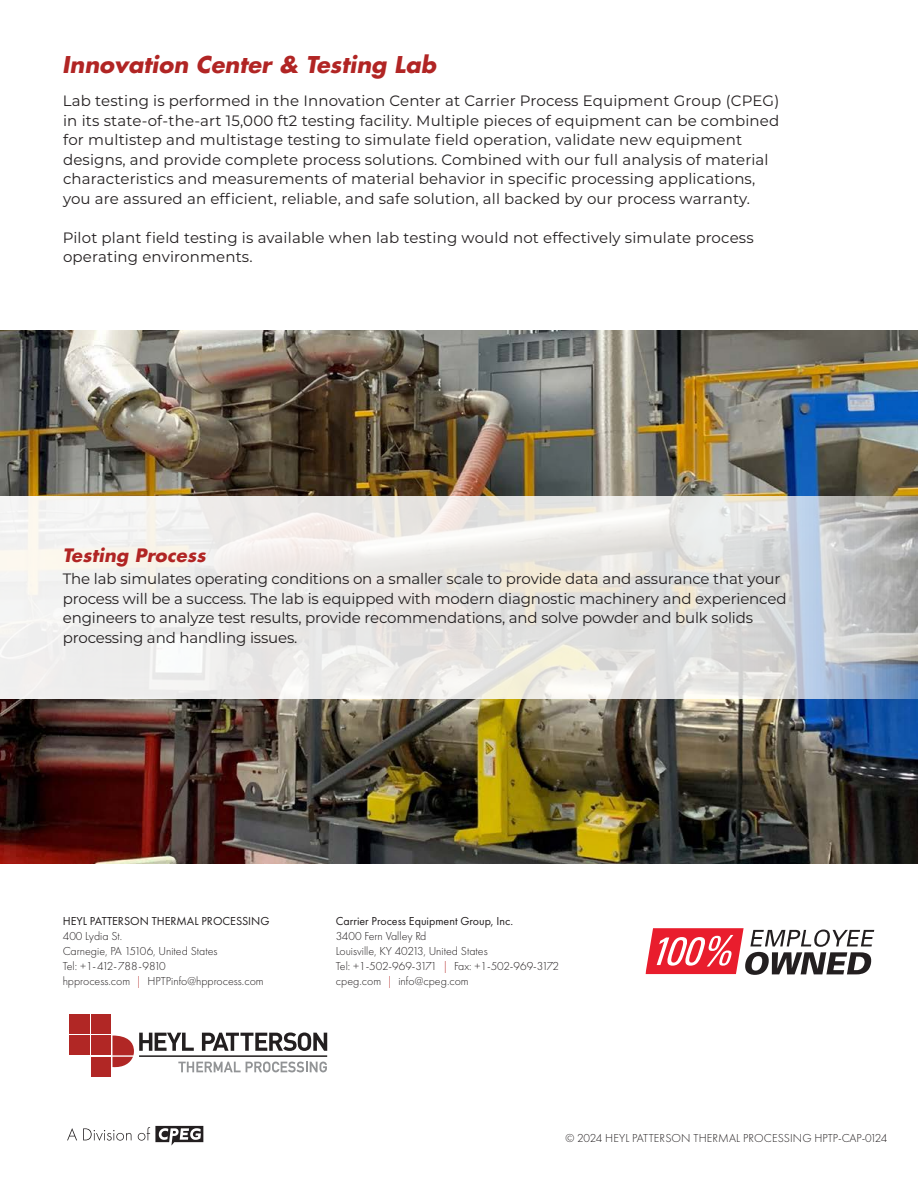
<style>
.page{position:relative;width:918px;height:1188px;background:#fff}
.page>*{position:absolute;margin:0;border:0;box-sizing:border-box;transform-origin:0 0}
.t1{font:italic 700 22.5px "Futura Std";color:#b12524}
.t2{font:italic 700 18px "Futura Std";letter-spacing:.01em;color:#b12524}
.t3{font:15px/19.5px "Montserrat";letter-spacing:.01em;color:#231f20}
.t4{font:15px/19.5px "Montserrat";letter-spacing:-.01em;color:#231f20}
.t5{font:300 12px/15px "Futura PT";color:#231f20}
.t6{font:12px "Futura PT";color:#231f20}
.s1{color:#b12524}
</style>
<div class="page">
<img style="left:0;top:330px;width:918px;height:534px">
<svg style="left:0;top:496px;width:918px;height:203px"></svg>
<svg style="left:645px;top:928px;width:230px;height:47px"></svg>
<div style="left:69px;top:1015px;width:21px;height:19px;background:#b12725"></div>
<div style="left:91px;top:1015px;width:20px;height:19px;background:#b12725"></div>
<div style="left:69px;top:1035px;width:21px;height:20px;background:#b12725"></div>
<div style="left:91px;top:1035px;width:20px;height:20px;background:#b12725"></div>
<div style="left:91px;top:1057px;width:20px;height:20px;background:#b12725"></div>
<svg style="left:112px;top:1033px;width:215px;height:39px"></svg>
<svg style="left:67px;top:1128px;width:10px;height:12px"></svg>
<svg style="left:83px;top:1128px;width:48px;height:13px"></svg>
<svg style="left:138px;top:1126px;width:65px;height:20px"></svg>
<h1 class="t1" style="left:62px;top:49px;width:375px">Innovation Center &amp; Testing Lab</h1>
<p class="t3" style="left:63px;top:91px;width:718px">Lab testing is performed in the Innovation Center at Carrier Process Equipment Group (CPEG) in its state-of-the-art 15,000 ft2 testing facility. Multiple pieces of equipment can be combined for multistep and multistage testing to simulate field operation, validate new equipment designs, and provide complete process solutions. Combined with our full analysis of material characteristics and measurements of material behavior in specific processing applications, you are assured an efficient, reliable, and safe solution, all backed by our process warranty.</p>
<p class="t3" style="left:63px;top:227px;width:692px">Pilot plant field testing is available when lab testing would not effectively simulate process operating environments.</p>
<p class="t2" style="left:63px;top:543px;width:144px">Testing Process</p>
<p class="t4" style="left:63px;top:569px;width:725px">The lab simulates operating conditions on a smaller scale to provide data and assurance that your process will be a success. The lab is equipped with modern diagnostic machinery and experienced engineers to analyze test results, provide recommendations, and solve powder and bulk solids processing and handling issues.</p>
<p class="t6" style="left:63px;top:914px;width:208px">HEYL PATTERSON THERMAL PROCESSING</p>
<p class="t5" style="left:63px;top:929px;width:202px">400 Lydia St.<br>Carnegie, PA 15106, United States<br>Tel: +1-412-788-9810<br>hpprocess.com <span class="s1">|</span> HPTPinfo@hpprocess.com</p>
<p class="t6" style="left:336px;top:914px;width:179px">Carrier Process Equipment Group, Inc.</p>
<p class="t5" style="left:336px;top:929px;width:225px">3400 Fern Valley Rd<br>Louisville, KY 40213, United States<br>Tel: +1-502-969-3171 <span class="s1">|</span> Fax: +1-502-969-3172 cpeg.com <span class="s1">|</span> info@cpeg.com</p>
<p class="t5" style="left:565px;top:1131px;width:323px">© 2024 HEYL PATTERSON THERMAL PROCESSING HPTP-CAP-0124</p>
</div>
